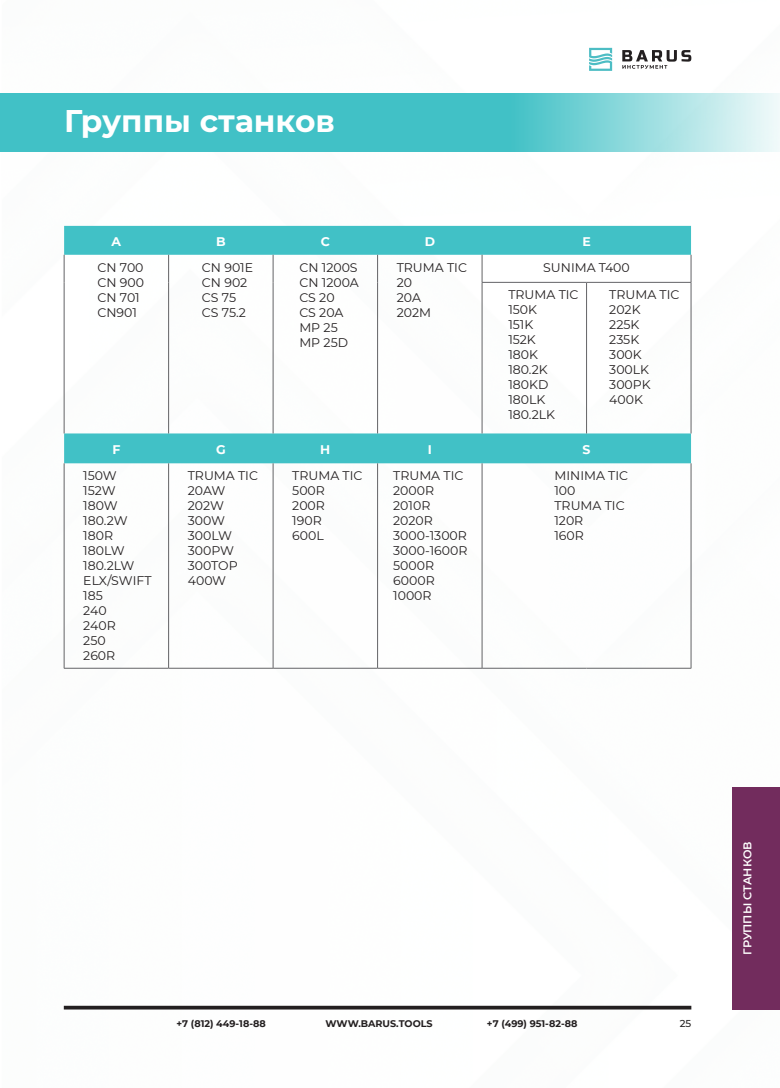
<style>
.page{position:relative;width:780px;height:1088px;background:#fff}
.page>*{position:absolute;margin:0;border:0;box-sizing:border-box;transform-origin:0 0}
.t1{font:700 31.25px "Montserrat";color:#fff}
.t2{font:12.5px/15px "Montserrat";color:#231f20}
.t3{font:700 12.5px "Montserrat";color:#fff}
.t4{font:600 11.25px "Montserrat";color:#fff}
.t5{font:500 10px "Montserrat";color:#242222}
.t6{font:700 9.62px "Montserrat";color:#231f20}
</style>
<div class="page">
<img style="left:63px;top:47px;width:717px;height:963px">
<hr style="left:64px;top:1006px;width:627px;height:3px;background:#231f20">
<svg style="left:589px;top:48px;width:23px;height:23px"></svg>
<svg style="left:622px;top:50px;width:69px;height:19px"></svg>
<svg style="left:64px;top:226px;width:627px;height:237px"></svg>
<svg style="left:64px;top:255px;width:1px;height:27px"></svg>
<svg style="left:168px;top:255px;width:1px;height:27px"></svg>
<svg style="left:273px;top:255px;width:1px;height:27px"></svg>
<svg style="left:377px;top:255px;width:1px;height:27px"></svg>
<svg style="left:481px;top:255px;width:1px;height:27px"></svg>
<svg style="left:690px;top:255px;width:1px;height:27px"></svg>
<hr style="left:64px;top:282px;width:1px;height:151px;background:#636366">
<hr style="left:168px;top:282px;width:1px;height:151px;background:#636366">
<hr style="left:273px;top:282px;width:1px;height:151px;background:#636366">
<hr style="left:377px;top:282px;width:1px;height:151px;background:#636366">
<hr style="left:481px;top:282px;width:105px;height:1px;background:#636366">
<hr style="left:481px;top:283px;width:1px;height:150px;background:#636366">
<hr style="left:586px;top:282px;width:105px;height:1px;background:#636366">
<hr style="left:586px;top:283px;width:1px;height:150px;background:#636366">
<hr style="left:690px;top:283px;width:1px;height:150px;background:#636366">
<hr style="left:64px;top:463px;width:1px;height:205px;background:#636366">
<hr style="left:168px;top:463px;width:1px;height:205px;background:#636366">
<hr style="left:273px;top:463px;width:1px;height:205px;background:#636366">
<hr style="left:377px;top:463px;width:1px;height:205px;background:#636366">
<hr style="left:481px;top:463px;width:1px;height:205px;background:#636366">
<hr style="left:690px;top:463px;width:1px;height:205px;background:#636366">
<hr style="left:64px;top:668px;width:105px;height:1px;background:#636366">
<hr style="left:169px;top:668px;width:104px;height:1px;background:#636366">
<hr style="left:273px;top:668px;width:104px;height:1px;background:#636366">
<hr style="left:377px;top:668px;width:105px;height:1px;background:#636366">
<hr style="left:482px;top:668px;width:104px;height:1px;background:#636366">
<hr style="left:586px;top:668px;width:105px;height:1px;background:#636366">
<div style="left:732px;top:787px;width:48px;height:222px;background:#722c5d"></div>
<svg style="left:0;top:93px;width:780px;height:59px;background:#5fcace"></svg>
<h1 class="t1" style="left:64px;top:99px;width:272px">Группы станков</h1>
<p class="t3" style="left:112px;top:233px;width:11px">A</p>
<p class="t3" style="left:216px;top:233px;width:11px">B</p>
<p class="t3" style="left:321px;top:233px;width:11px">C</p>
<p class="t3" style="left:424px;top:233px;width:12px">D</p>
<p class="t3" style="left:582px;top:233px;width:10px">E</p>
<p class="t2" style="left:97px;top:259px;width:48px">CN 700<br>CN 900<br>CN 701<br>CN901</p>
<p class="t2" style="left:202px;top:259px;width:53px">CN 901E<br>CN 902<br>CS 75<br>CS 75.2</p>
<p class="t2" style="left:299px;top:259px;width:61px">CN 1200S<br>CN 1200A<br>CS 20<br>CS 20A<br>MP 25<br>MP 25D</p>
<p class="t2" style="left:397px;top:259px;width:72px">TRUMA TIC<br>20<br>20A<br>202M</p>
<p class="t2" style="left:543px;top:259px;width:88px">SUNIMA T400</p>
<p class="t2" style="left:508px;top:287px;width:72px">TRUMA TIC<br>150K<br>151K<br>152K<br>180K<br>180.2K<br>180KD<br>180LK<br>180.2LK</p>
<p class="t2" style="left:609px;top:287px;width:72px">TRUMA TIC<br>202K<br>225K<br>235K<br>300K<br>300LK<br>300PK<br>400K</p>
<p class="t3" style="left:112px;top:441px;width:9px">F</p>
<p class="t3" style="left:216px;top:441px;width:11px">G</p>
<p class="t3" style="left:320px;top:441px;width:12px">H</p>
<p class="t3" style="left:428px;top:441px;width:6px">I</p>
<p class="t3" style="left:582px;top:441px;width:9px">S</p>
<p class="t2" style="left:83px;top:468px;width:70px">150W<br>152W<br>180W<br>180.2W<br>180R<br>180LW<br>180.2LW<br>ELX/SWIFT<br>185<br>240<br>240R<br>250<br>260R</p>
<p class="t2" style="left:188px;top:468px;width:72px">TRUMA TIC<br>20AW<br>202W<br>300W<br>300LW<br>300PW<br>300TOP<br>400W</p>
<p class="t2" style="left:292px;top:468px;width:72px">TRUMA TIC<br>500R<br>200R<br>190R<br>600L</p>
<p class="t2" style="left:393px;top:468px;width:76px">TRUMA TIC<br>2000R<br>2010R<br>2020R<br>3000-1300R<br>3000-1600R<br>5000R<br>6000R<br>1000R</p>
<p class="t2" style="left:554px;top:468px;width:75px">MINIMA TIC<br>100<br>TRUMA TIC<br>120R<br>160R</p>
<p class="t6" style="left:176px;top:1017px;width:91px">+7 (812) 449-18-88</p>
<p class="t6" style="left:325px;top:1017px;width:109px">WWW.BARUS.TOOLS</p>
<p class="t6" style="left:487px;top:1017px;width:92px">+7 (499) 951-82-88</p>
<p class="t5" style="left:679px;top:1017px;width:13px">25</p>
<p class="t4" style="left:739px;top:955px;width:115px;rotate:-90deg">ГРУППЫ СТАНКОВ</p>
</div>
